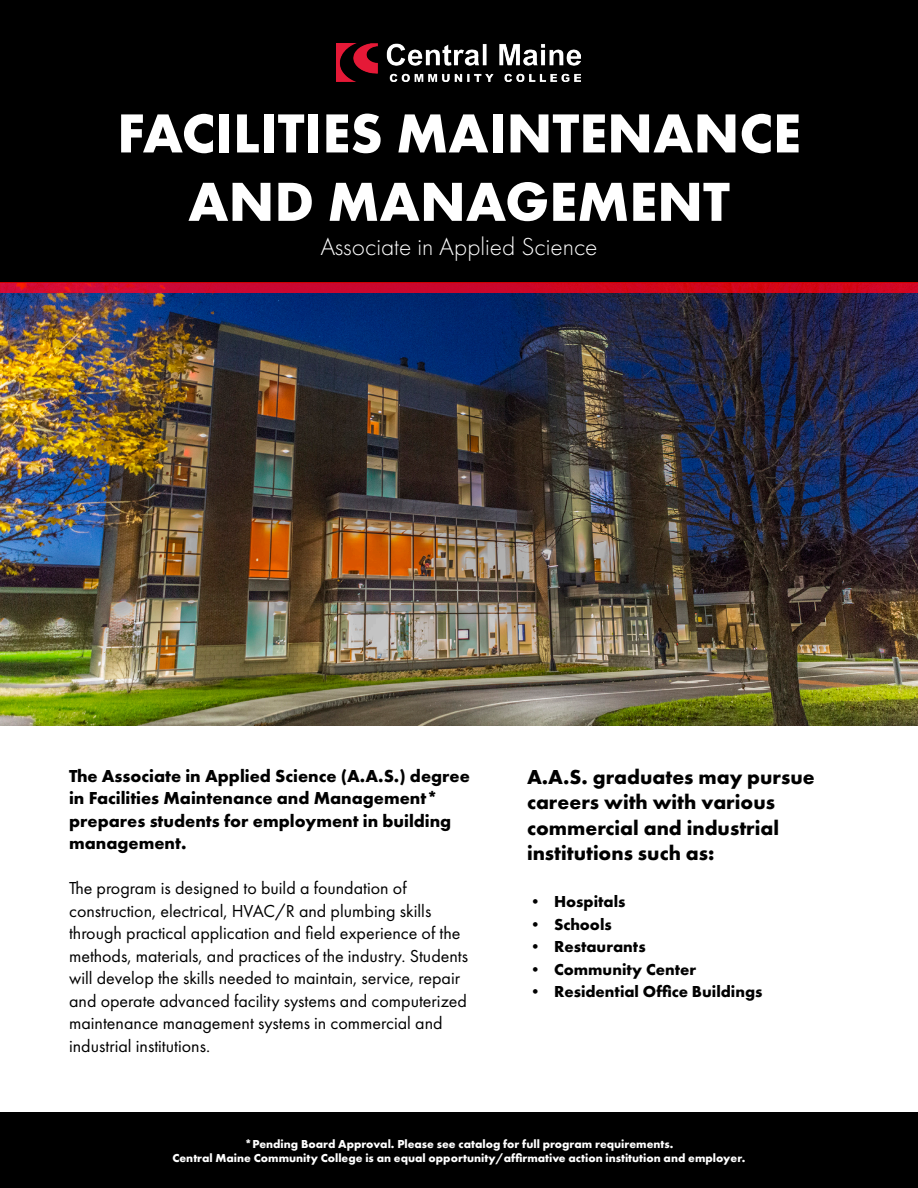
<style>
.page{position:relative;width:918px;height:1188px;background:#fff}
.page>*{position:absolute;margin:0;border:0;box-sizing:border-box;transform-origin:0 0}
.t1{font:700 57px/68.4px "Futura PT";color:#fff;text-align:center}
.t2{font:300 25.5px "Futura PT";color:#fff}
.t3{font:700 21px/25.2px "Futura PT";color:#000}
.t4{font:18px/22.5px "Futura PT";color:#000}
.t5{font:700 18px/22.5px "Futura PT";color:#000}
.t6{font:700 16.5px "Futura PT";color:#000}
.t7{font:700 12px/14.4px "Futura PT";color:#fff;text-align:center}
</style>
<div class="page">
<div style="left:0;top:1112px;width:918px;height:76px;background:#000"></div>
<img style="left:0;top:293px;width:918px;height:433px">
<div style="left:0;top:0;width:918px;height:282px;background:#000"></div>
<img style="left:337px;top:43px;width:243px;height:39px">
<svg style="left:0;top:282px;width:918px;height:11px;background:#cf0623"></svg>
<p class="t1" style="left:117px;top:98px;width:685px">FACILITIES MAINTENANCE<br>AND MANAGEMENT</p>
<p class="t2" style="left:320px;top:232px;width:279px">Associate in Applied Science</p>
<p class="t5" style="left:69px;top:764px;width:402px">The Associate in Applied Science (A.A.S.) degree in Facilities Maintenance and Management* prepares students for employment in building management.</p>
<p class="t4" style="left:69px;top:877px;width:401px">The program is designed to build a foundation of construction, electrical, HVAC/R and plumbing skills through practical application and field experience of the methods, materials, and practices of the industry. Students will develop the skills needed to maintain, service, repair and operate advanced facility systems and computerized maintenance management systems in commercial and industrial institutions.</p>
<p class="t3" style="left:527px;top:764px;width:289px">A.A.S. graduates may pursue careers with with various commercial and industrial institutions such as:</p>
<p class="t6" style="left:527px;top:891px;width:100px">• Hospitals</p>
<p class="t6" style="left:527px;top:914px;width:86px">• Schools</p>
<p class="t6" style="left:527px;top:936px;width:120px">• Restaurants</p>
<p class="t6" style="left:527px;top:959px;width:171px">• Community Center</p>
<p class="t6" style="left:527px;top:981px;width:237px">• Residential Office Buildings</p>
<p class="t7" style="left:172px;top:1136px;width:575px">*Pending Board Approval. Please see catalog for full program requirements.<br>Central Maine Community College is an equal opportunity/affirmative action institution and employer.</p>
</div>
